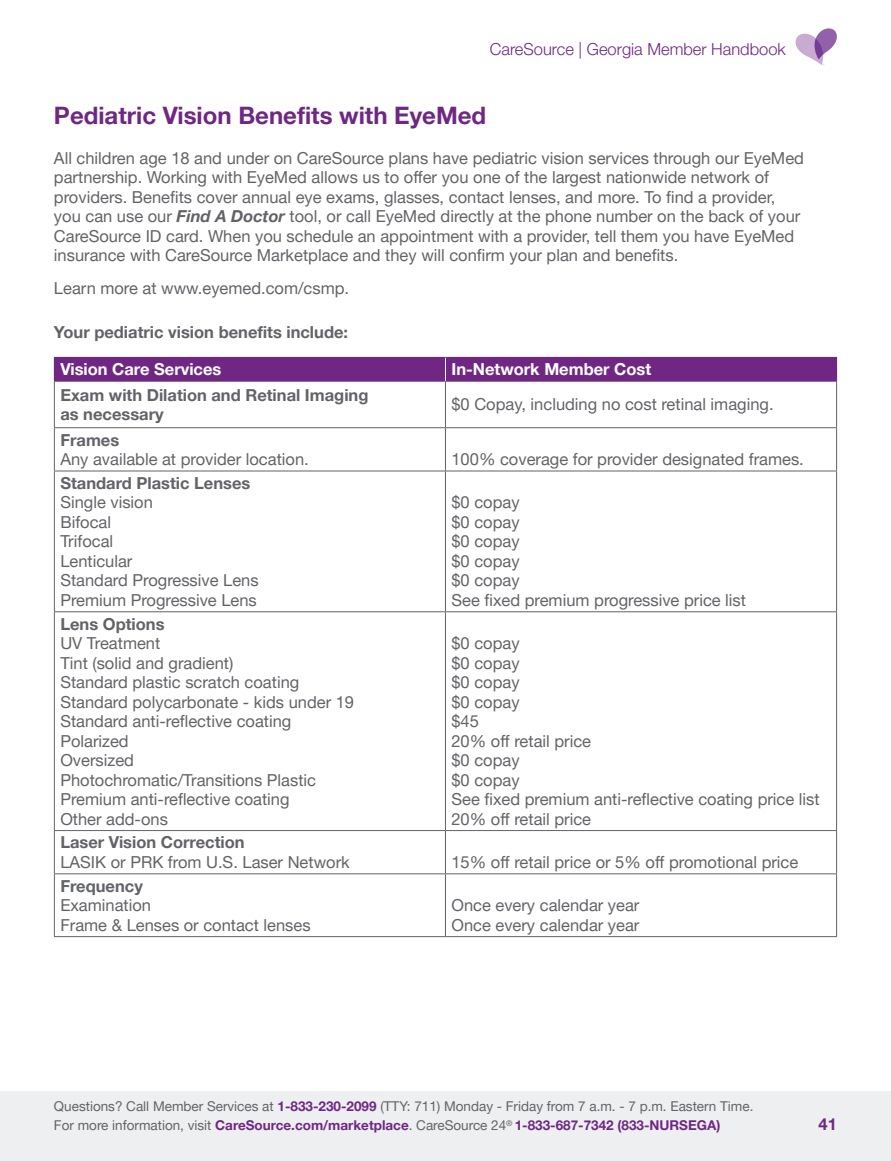
<style>
.page{position:relative;width:891px;height:1161px;background:#fff}
.page>*{position:absolute;margin:0;border:0;box-sizing:border-box;transform-origin:0 0}
.t1{font:700 24px "Helvetica Neue LT Pro";color:#702784}
.t2{font:16.5px/19.5px "Helvetica Neue LT Pro";color:#626368}
.t3{font:700 16.5px/19.5px "Helvetica Neue LT Pro";color:#626368}
.t4{font:700 16.5px "Helvetica Neue LT Pro";color:#fff}
.t5{font:300 16.5px "Helvetica Neue LT Pro";color:#702784}
.t6{font:700 16.5px "Helvetica Neue LT Pro";color:#702784}
.t7{font:13.5px/19.5px "Helvetica Neue LT Pro";color:#626368}
.s1{font-weight:700;font-style:italic}
.s2{font-weight:700;color:#702784}
</style>
<div class="page">
<div style="left:0;top:1091px;width:891px;height:70px;background:#eeeff0"></div>
<div style="left:54px;top:357px;width:391px;height:24px;background:#702784"></div>
<div style="left:445px;top:357px;width:392px;height:24px;background:#702784"></div>
<hr style="left:54px;top:382px;width:1px;height:45px;background:#626368">
<hr style="left:445px;top:382px;width:1px;height:45px;background:#626368">
<hr style="left:836px;top:382px;width:1px;height:45px;background:#626368">
<hr style="left:54px;top:427px;width:391px;height:1px;background:#626368">
<hr style="left:54px;top:428px;width:1px;height:43px;background:#626368">
<hr style="left:445px;top:427px;width:392px;height:1px;background:#626368">
<hr style="left:445px;top:428px;width:1px;height:43px;background:#626368">
<hr style="left:836px;top:428px;width:1px;height:43px;background:#626368">
<hr style="left:54px;top:471px;width:391px;height:1px;background:#626368">
<hr style="left:54px;top:471px;width:1px;height:140px;background:#626368">
<hr style="left:445px;top:471px;width:392px;height:1px;background:#626368">
<hr style="left:445px;top:471px;width:1px;height:140px;background:#626368">
<hr style="left:836px;top:471px;width:1px;height:140px;background:#626368">
<hr style="left:54px;top:611px;width:391px;height:1px;background:#626368">
<hr style="left:54px;top:612px;width:1px;height:218px;background:#626368">
<hr style="left:445px;top:611px;width:392px;height:1px;background:#626368">
<hr style="left:445px;top:612px;width:1px;height:218px;background:#626368">
<hr style="left:836px;top:612px;width:1px;height:218px;background:#626368">
<hr style="left:54px;top:830px;width:391px;height:1px;background:#626368">
<hr style="left:54px;top:831px;width:1px;height:42px;background:#626368">
<hr style="left:445px;top:830px;width:392px;height:1px;background:#626368">
<hr style="left:445px;top:831px;width:1px;height:42px;background:#626368">
<hr style="left:836px;top:831px;width:1px;height:42px;background:#626368">
<hr style="left:54px;top:873px;width:391px;height:1px;background:#626368">
<hr style="left:54px;top:874px;width:1px;height:62px;background:#626368">
<hr style="left:445px;top:873px;width:392px;height:1px;background:#626368">
<hr style="left:445px;top:874px;width:1px;height:62px;background:#626368">
<hr style="left:836px;top:874px;width:1px;height:62px;background:#626368">
<hr style="left:54px;top:936px;width:391px;height:1px;background:#626368">
<hr style="left:445px;top:936px;width:392px;height:1px;background:#626368">
<hr style="left:54px;top:381px;width:391px;height:1px;background:#702784">
<hr style="left:445px;top:381px;width:392px;height:1px;background:#702784">
<svg style="left:445px;top:358px;width:1px;height:23px"></svg>
<svg style="left:795px;top:28px;width:42px;height:37px"></svg>
<p class="t5" style="left:490px;top:39px;width:297px">CareSource | Georgia Member Handbook</p>
<h3 class="t1" style="left:54px;top:100px;width:434px">Pediatric Vision Benefits with EyeMed</h3>
<p class="t2" style="left:54px;top:148px;width:751px">All children age 18 and under on CareSource plans have pediatric vision services through our EyeMed partnership. Working with EyeMed allows us to offer you one of the largest nationwide network of providers. Benefits cover annual eye exams, glasses, contact lenses, and more. To find a provider, you can use our <span class="s1">Find A Doctor</span> tool, or call EyeMed directly at the phone number on the back of your CareSource ID card. When you schedule an appointment with a provider, tell them you have EyeMed insurance with CareSource Marketplace and they will confirm your plan and benefits.</p>
<p class="t2" style="left:54px;top:278px;width:297px">Learn more at www.eyemed.com/csmp.</p>
<p class="t3" style="left:54px;top:322px;width:296px">Your pediatric vision benefits include:</p>
<p class="t4" style="left:60px;top:359px;width:163px">Vision Care Services</p>
<p class="t4" style="left:451px;top:359px;width:201px">In-Network Member Cost</p>
<p class="t3" style="left:60px;top:385px;width:310px">Exam with Dilation and Retinal Imaging as necessary</p>
<p class="t2" style="left:451px;top:394px;width:324px">$0 Copay, including no cost retinal imaging.</p>
<p class="t3" style="left:60px;top:430px;width:60px">Frames</p>
<p class="t2" style="left:60px;top:449px;width:250px">Any available at provider location.</p>
<p class="t2" style="left:451px;top:449px;width:354px">100% coverage for provider designated frames.</p>
<p class="t3" style="left:60px;top:473px;width:192px">Standard Plastic Lenses</p>
<p class="t2" style="left:60px;top:492px;width:94px">Single vision</p>
<p class="t2" style="left:451px;top:492px;width:70px">$0 copay</p>
<p class="t2" style="left:60px;top:512px;width:52px">Bifocal</p>
<p class="t2" style="left:451px;top:512px;width:70px">$0 copay</p>
<p class="t2" style="left:60px;top:531px;width:54px">Trifocal</p>
<p class="t2" style="left:451px;top:531px;width:70px">$0 copay</p>
<p class="t2" style="left:60px;top:551px;width:74px">Lenticular</p>
<p class="t2" style="left:451px;top:551px;width:70px">$0 copay</p>
<p class="t2" style="left:60px;top:570px;width:200px">Standard Progressive Lens</p>
<p class="t2" style="left:451px;top:570px;width:70px">$0 copay</p>
<p class="t2" style="left:60px;top:590px;width:198px">Premium Progressive Lens</p>
<p class="t2" style="left:451px;top:590px;width:296px">See fixed premium progressive price list</p>
<p class="t3" style="left:60px;top:614px;width:106px">Lens Options</p>
<p class="t2" style="left:60px;top:633px;width:101px">UV Treatment</p>
<p class="t2" style="left:451px;top:633px;width:70px">$0 copay</p>
<p class="t2" style="left:60px;top:653px;width:174px">Tint (solid and gradient)</p>
<p class="t2" style="left:451px;top:653px;width:70px">$0 copay</p>
<p class="t2" style="left:60px;top:672px;width:240px">Standard plastic scratch coating</p>
<p class="t2" style="left:451px;top:672px;width:70px">$0 copay</p>
<p class="t2" style="left:60px;top:692px;width:295px">Standard polycarbonate - kids under 19</p>
<p class="t2" style="left:451px;top:692px;width:70px">$0 copay</p>
<p class="t2" style="left:60px;top:711px;width:233px">Standard anti-reflective coating</p>
<p class="t2" style="left:451px;top:711px;width:29px">$45</p>
<p class="t2" style="left:60px;top:731px;width:70px">Polarized</p>
<p class="t2" style="left:451px;top:731px;width:141px">20% off retail price</p>
<p class="t2" style="left:60px;top:750px;width:75px">Oversized</p>
<p class="t2" style="left:451px;top:750px;width:70px">$0 copay</p>
<p class="t2" style="left:60px;top:770px;width:257px">Photochromatic/Transitions Plastic</p>
<p class="t2" style="left:451px;top:770px;width:70px">$0 copay</p>
<p class="t2" style="left:60px;top:789px;width:231px">Premium anti-reflective coating</p>
<p class="t2" style="left:451px;top:789px;width:370px">See fixed premium anti-reflective coating price list</p>
<p class="t2" style="left:60px;top:809px;width:109px">Other add-ons</p>
<p class="t2" style="left:451px;top:809px;width:141px">20% off retail price</p>
<p class="t3" style="left:60px;top:832px;width:186px">Laser Vision Correction</p>
<p class="t2" style="left:60px;top:852px;width:291px">LASIK or PRK from U.S. Laser Network</p>
<p class="t2" style="left:451px;top:852px;width:348px">15% off retail price or 5% off promotional price</p>
<p class="t3" style="left:60px;top:876px;width:84px">Frequency</p>
<p class="t2" style="left:60px;top:895px;width:92px">Examination</p>
<p class="t2" style="left:451px;top:895px;width:189px">Once every calendar year</p>
<p class="t2" style="left:60px;top:915px;width:252px">Frame &amp; Lenses or contact lenses</p>
<p class="t2" style="left:451px;top:915px;width:189px">Once every calendar year</p>
<p class="t7" style="left:54px;top:1096px;width:701px">Questions? Call Member Services at <span class="s2">1-833-230-2099</span> (TTY: 711) Monday - Friday from 7 a.m. - 7 p.m. Eastern Time.<br>For more information, visit <span class="s2">CareSource.com/marketplace</span>. CareSource 24<sup>®</sup> <span class="s2">1-833-687-7342 (833-NURSEGA)</span></p>
<p class="t6" style="left:819px;top:1114px;width:20px">41</p>
</div>
